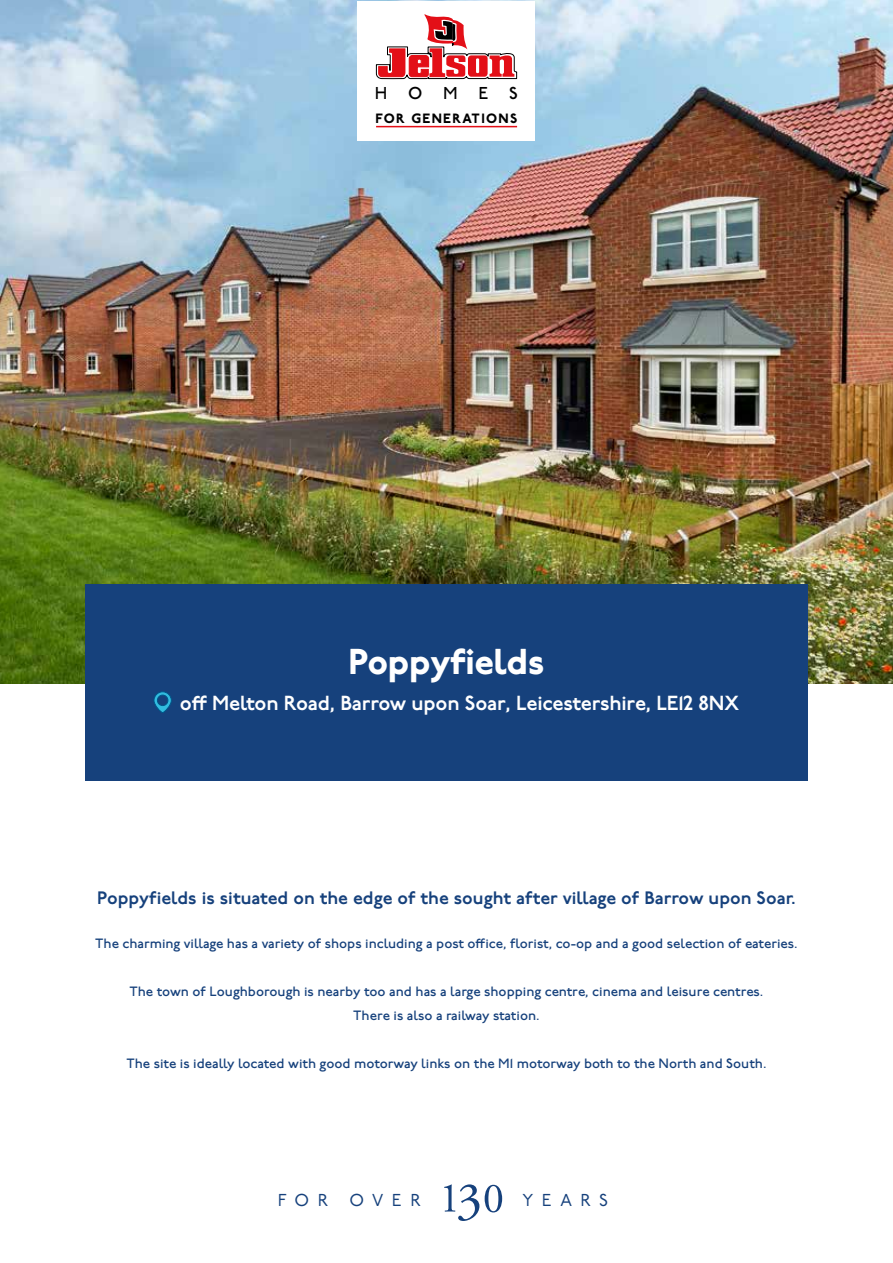
<style>
.page{position:relative;width:893px;height:1263px;background:#fff}
.page>*{position:absolute;margin:0;border:0;box-sizing:border-box;transform-origin:0 0}
.t1{font:800 36px "P22 Underground";letter-spacing:-.01em;color:#fff}
.t2{font:600 20.4px "P22 Underground";letter-spacing:-.01em;color:#fff}
.t3{font:600 18px "P22 Underground";color:#16417c}
.t4{font:17.25px "P22 Underground";letter-spacing:.5em;color:#16417c}
.t5{font:500 17.25px "P22 Underground";letter-spacing:1.22em;color:#000}
.t6{font:500 13.5px/24px "P22 Underground";color:#16417c;text-align:center}
.t7{font:800 13.5px "P22 Underground";letter-spacing:.1em;color:#000}
</style>
<div class="page">
<img style="left:0;top:0;width:893px;height:684px">
<svg style="left:444px;top:1184px;width:35px;height:37px"></svg>
<svg style="left:485px;top:1185px;width:17px;height:27px"></svg>
<div style="left:85px;top:584px;width:723px;height:197px;background:#16417c"></div>
<div style="left:358px;top:1px;width:177px;height:140px;background:#fff"></div>
<svg style="left:154px;top:692px;width:17px;height:21px"></svg>
<svg style="left:375px;top:14px;width:142px;height:65px"></svg>
<hr style="left:376px;top:126px;width:141px;height:1px;background:#e30f17">
<p class="t5" style="left:375px;top:84px;width:144px">HOMES</p>
<p class="t7" style="left:375px;top:111px;width:144px">FOR GENERATIONS</p>
<h1 class="t1" style="left:348px;top:641px;width:198px">Poppyfields</h1>
<h2 class="t2" style="left:180px;top:691px;width:561px">off Melton Road, Barrow upon Soar, Leicestershire, LE12 8NX</h2>
<h3 class="t3" style="left:97px;top:888px;width:700px">Poppyfields is situated on the edge of the sought after village of Barrow upon Soar.</h3>
<p class="t6" style="left:95px;top:932px;width:704px">The charming village has a variety of shops including a post office, florist, co-op and a good selection of eateries.</p>
<p class="t6" style="left:129px;top:980px;width:635px">The town of Loughborough is nearby too and has a large shopping centre, cinema and leisure centres.<br>There is also a railway station.</p>
<p class="t6" style="left:126px;top:1052px;width:642px">The site is ideally located with good motorway links on the M1 motorway both to the North and South.</p>
<p class="t4" style="left:278px;top:1190px;width:144px">FOR OVER</p>
<p class="t4" style="left:522px;top:1190px;width:87px">YEARS</p>
</div>
